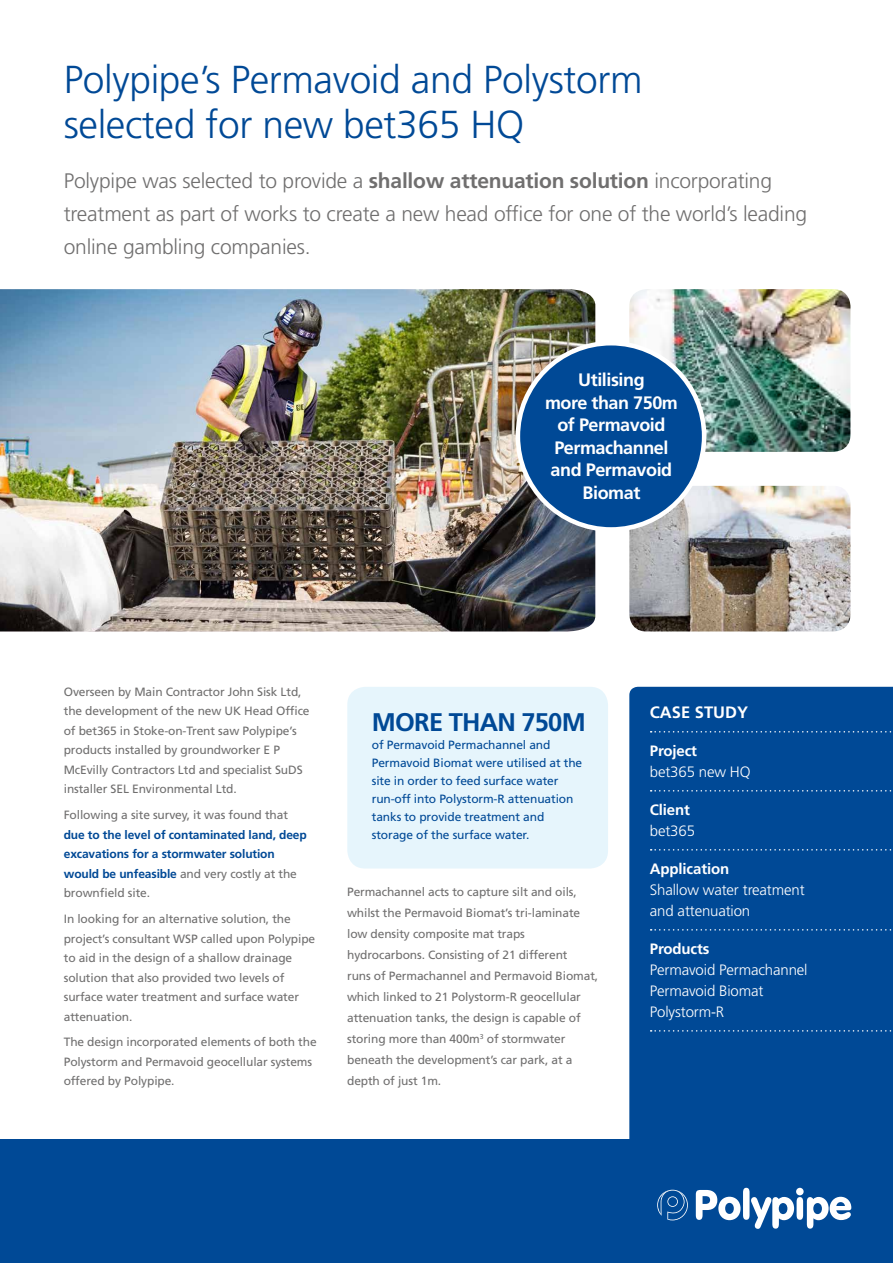
<style>
.page{position:relative;width:893px;height:1263px;background:#fff}
.page>*{position:absolute;margin:0;border:0;box-sizing:border-box;transform-origin:0 0}
.t1{font:300 39px/45px "Frutiger LT Std";letter-spacing:-.01em;color:#004996}
.t2{font:700 25.5px "Frutiger LT Std";letter-spacing:-.03em;color:#004996}
.t3{font:300 21px/33px "Frutiger LT Std";letter-spacing:-.01em;color:#706f6f}
.t4{font:700 18px/22.5px "Frutiger LT Std";letter-spacing:-.025em;color:#fff;text-align:center}
.t5{font:700 16.5px "Frutiger LT Std";color:#fff}
.t6{font:300 15px/21px "Frutiger LT Std";letter-spacing:-.01em;color:#fff}
.t7{font:700 15px "Frutiger LT Std";letter-spacing:-.01em;color:#fff}
.t8{font:12px/19.5px "Frutiger LT Std";letter-spacing:-.01em;color:#706f6f}
.t9{font:12px/18px "Frutiger LT Std";letter-spacing:-.01em;color:#004996}
.t10{font:700 12px/19.5px "Frutiger LT Std";letter-spacing:-.01em;color:#004996}
.s1{font-weight:700}
.s2{font-weight:400;color:#706f6f}
</style>
<div class="page">
<div style="left:0;top:1140px;width:893px;height:123px;background:#004996"></div>
<div style="left:629px;top:687px;width:264px;height:534px;background:#004996"></div>
<svg style="left:657px;top:1190px;width:31px;height:30px"></svg>
<svg style="left:696px;top:1188px;width:155px;height:41px"></svg>
<svg style="left:651px;top:731px;width:242px;height:1px"></svg>
<svg style="left:651px;top:790px;width:242px;height:1px"></svg>
<svg style="left:651px;top:849px;width:242px;height:1px"></svg>
<svg style="left:651px;top:929px;width:242px;height:1px"></svg>
<svg style="left:651px;top:1030px;width:242px;height:1px"></svg>
<img style="left:629px;top:289px;width:221px;height:163px">
<img style="left:629px;top:486px;width:221px;height:145px">
<img style="left:0;top:289px;width:595px;height:342px">
<div style="left:518px;top:343px;width:186px;height:186px;background:#004996;border-radius:50%"></div>
<div style="left:516px;top:341px;width:190px;height:191px;border:5px solid #fff;border-radius:50%"></div>
<div style="left:347px;top:687px;width:261px;height:181px;background:#e6f5fc;border-radius:18px"></div>
<h1 class="t1" style="left:64px;top:58px;width:580px">Polypipe’s Permavoid and Polystorm selected for new bet365 HQ</h1>
<h3 class="t3" style="left:64px;top:165px;width:745px">Polypipe was selected to provide a <span class="s1">shallow attenuation solution</span> incorporating treatment as part of works to create a new head office for one of the world’s leading online gambling companies.</h3>
<h3 class="t4" style="left:545px;top:369px;width:134px">Utilising<br>more than 750m of Permavoid<br>Permachannel and Permavoid<br>Biomat</h3>
<p class="t8" style="left:64px;top:682px;width:247px">Overseen by Main Contractor John Sisk Ltd, the development of the new UK Head Office of bet365 in Stoke-on-Trent saw Polypipe’s products installed by groundworker E P McEvilly Contractors Ltd and specialist SuDS installer SEL Environmental Ltd.</p>
<p class="t8" style="left:64px;top:805px;width:226px">Following a site survey, it was found that</p>
<p class="t10" style="left:64px;top:825px;width:245px">due to the level of contaminated land, deep excavations for a stormwater solution would be unfeasible <span class="s2">and very costly at the brownfield site.</span></p>
<p class="t8" style="left:64px;top:909px;width:253px">In looking for an alternative solution, the project’s consultant WSP called upon Polypipe to aid in the design of a shallow drainage solution that also provided two levels of surface water treatment and surface water attenuation.</p>
<p class="t8" style="left:64px;top:1032px;width:254px">The design incorporated elements of both the<br>Polystorm and Permavoid geocellular systems offered by Polypipe.</p>
<h2 class="t2" style="left:372px;top:707px;width:215px">MORE THAN 750M</h2>
<p class="t9" style="left:372px;top:736px;width:212px">of Permavoid Permachannel and Permavoid Biomat were utilised at the site in order to feed surface water run-off into Polystorm-R attenuation tanks to provide treatment and storage of the surface water.</p>
<p class="t8" style="left:347px;top:882px;width:253px;line-height:21px">Permachannel acts to capture silt and oils, whilst the Permavoid Biomat’s tri-laminate low density composite mat traps hydrocarbons. Consisting of 21 different<br>runs of Permachannel and Permavoid Biomat, which linked to 21 Polystorm-R geocellular attenuation tanks, the design is capable of storing more than 400m<sup>3</sup> of stormwater beneath the development’s car park, at a depth of just 1m.</p>
<h3 class="t5" style="left:650px;top:703px;width:100px">CASE STUDY</h3>
<p class="t7" style="left:650px;top:742px;width:49px">Project</p>
<p class="t6" style="left:650px;top:762px;width:102px">bet365 new HQ</p>
<p class="t7" style="left:650px;top:801px;width:42px">Client</p>
<p class="t6" style="left:650px;top:821px;width:47px">bet365</p>
<p class="t7" style="left:650px;top:860px;width:81px">Application</p>
<p class="t6" style="left:650px;top:880px;width:156px">Shallow water treatment and attenuation</p>
<p class="t7" style="left:650px;top:940px;width:61px">Products</p>
<p class="t6" style="left:650px;top:960px;width:159px">Permavoid Permachannel<br>Permavoid Biomat<br>Polystorm-R</p>
</div>
